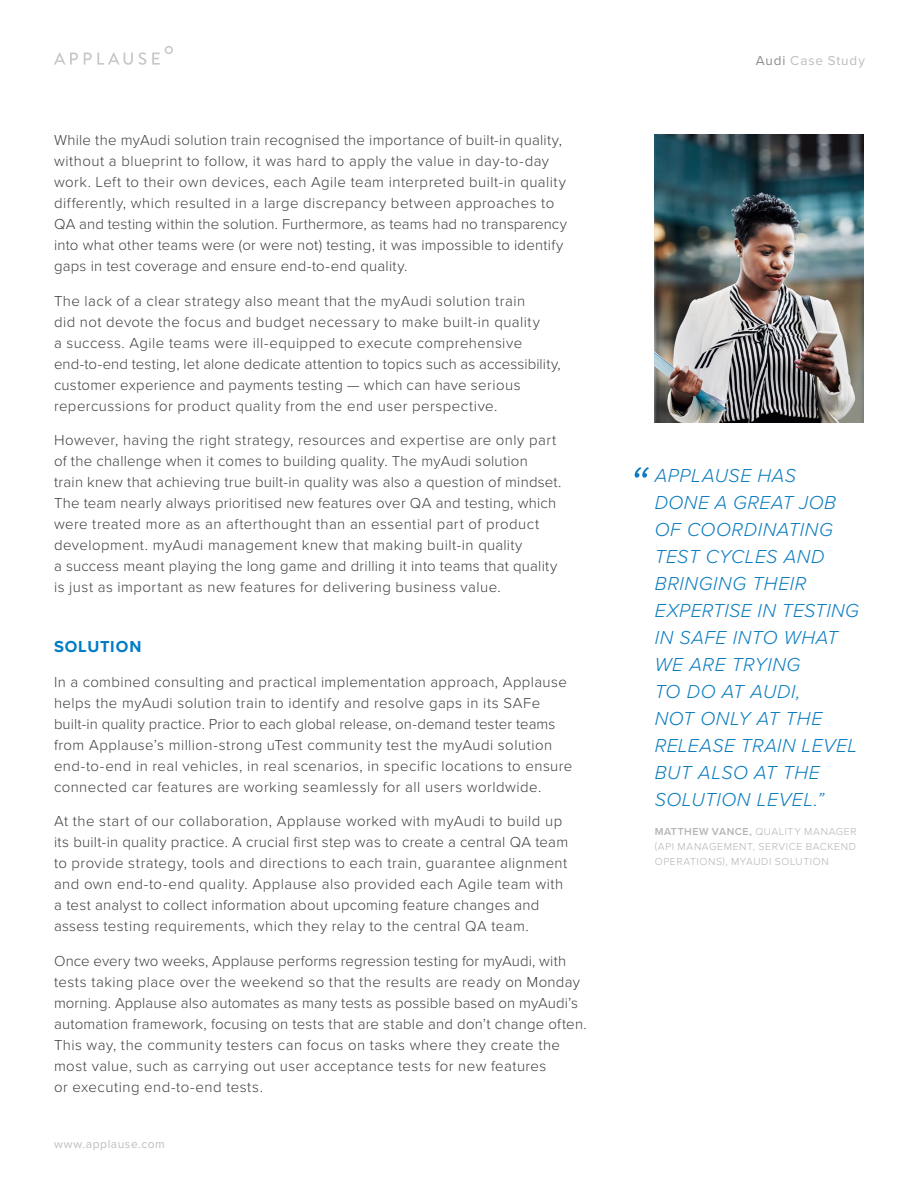
<style>
.page{position:relative;width:918px;height:1188px;background:#fff}
.page>*{position:absolute;margin:0;border:0;box-sizing:border-box;transform-origin:0 0}
._5__Customer_Quote{font:italic 300 54px "Proxima Nova";color:#0d7dbf}
._5__Customer_Quote-2{font:italic 300 19.5px/27px "Proxima Nova";letter-spacing:.02em;color:#0d7dbf}
._4__Body{font:700 16.5px "Proxima Nova";letter-spacing:.05em;color:#007dc5}
._4__Body-2{font:300 15px/21px "Proxima Nova";letter-spacing:.025em;color:#404041}
.t1{font:13.5px "Proxima Nova";letter-spacing:.06em;color:#bbbdbf}
.t2{font:12px "Proxima Nova";letter-spacing:.045em;color:#bbbdbf}
._5__Customer_Attribu{font:300 10.5px/15px "Proxima Nova";letter-spacing:.055em;color:#b3b3b3;text-align:justify}
.s1{color:#8c8c8d}
.s2{font-weight:600}
</style>
<div class="page">
<svg style="left:54px;top:52px;width:24px;height:13px"></svg>
<svg style="left:84px;top:52px;width:49px;height:13px"></svg>
<svg style="left:139px;top:52px;width:7px;height:13px"></svg>
<svg style="left:152px;top:46px;width:21px;height:19px"></svg>
<img style="left:655px;top:134px;width:208px;height:288px">
<p class="_4__Body-2" style="left:54px;top:129px;width:514px">While the myAudi solution train recognised the importance of built-in quality, without a blueprint to follow, it was hard to apply the value in day-to-day work. Left to their own devices, each Agile team interpreted built-in quality differently, which resulted in a large discrepancy between approaches to QA and testing within the solution. Furthermore, as teams had no transparency into what other teams were (or were not) testing, it was impossible to identify gaps in test coverage and ensure end-to-end quality.</p>
<p class="_4__Body-2" style="left:54px;top:290px;width:508px">The lack of a clear strategy also meant that the myAudi solution train<br>did not devote the focus and budget necessary to make built-in quality<br>a success. Agile teams were ill-equipped to execute comprehensive end-to-end testing, let alone dedicate attention to topics such as accessibility, customer experience and payments testing — which can have serious repercussions for product quality from the end user perspective.</p>
<p class="_4__Body-2" style="left:54px;top:429px;width:509px">However, having the right strategy, resources and expertise are only part of the challenge when it comes to building quality. The myAudi solution<br>train knew that achieving true built-in quality was also a question of mindset.<br>The team nearly always prioritised new features over QA and testing, which were treated more as an afterthought than an essential part of product development. myAudi management knew that making built-in quality<br>a success meant playing the long game and drilling it into teams that quality is just as important as new features for delivering business value.</p>
<p class="_4__Body" style="left:54px;top:635px;width:89px">SOLUTION</p>
<p class="_4__Body-2" style="left:54px;top:671px;width:520px">In a combined consulting and practical implementation approach, Applause helps the myAudi solution train to identify and resolve gaps in its SAFe built-in quality practice. Prior to each global release, on-demand tester teams from Applause’s million-strong uTest community test the myAudi solution end-to-end in real vehicles, in real scenarios, in specific locations to ensure connected car features are working seamlessly for all users worldwide.</p>
<p class="_4__Body-2" style="left:54px;top:810px;width:516px">At the start of our collaboration, Applause worked with myAudi to build up its built-in quality practice. A crucial first step was to create a central QA team to provide strategy, tools and directions to each train, guarantee alignment and own end-to-end quality. Applause also provided each Agile team with a test analyst to collect information about upcoming feature changes and assess testing requirements, which they relay to the central QA team.</p>
<p class="_4__Body-2" style="left:54px;top:950px;width:534px">Once every two weeks, Applause performs regression testing for myAudi, with tests taking place over the weekend so that the results are ready on Monday morning. Applause also automates as many tests as possible based on myAudi’s automation framework, focusing on tests that are stable and don’t change often.<br>This way, the community testers can focus on tasks where they create the most value, such as carrying out user acceptance tests for new features<br>or executing end-to-end tests.</p>
<p class="t2" style="left:54px;top:1135px;width:112px">www.applause.com</p>
<p class="t1" style="left:756px;top:50px;width:111px"><span class="s1">Audi</span> Case Study</p>
<p class="_5__Customer_Quote" style="left:628px;top:445px;width:21px">“</p>
<p class="_5__Customer_Quote-2" style="left:655px;top:461px;width:206px">APPLAUSE HAS<br>DONE A GREAT JOB<br>OF COORDINATING<br>TEST CYCLES AND<br>BRINGING THEIR<br>EXPERTISE IN TESTING<br>IN SAFE INTO WHAT<br>WE ARE TRYING<br>TO DO AT AUDI,<br>NOT ONLY AT THE<br>RELEASE TRAIN LEVEL<br>BUT ALSO AT THE<br>SOLUTION LEVEL.”</p>
<p class="_5__Customer_Attribu" style="left:655px;top:823px;width:203px"><span class="s2">MATTHEW VANCE,</span> QUALITY MANAGER (API MANAGEMENT, SERVICE BACKEND OPERATIONS), MYAUDI SOLUTION</p>
</div>
